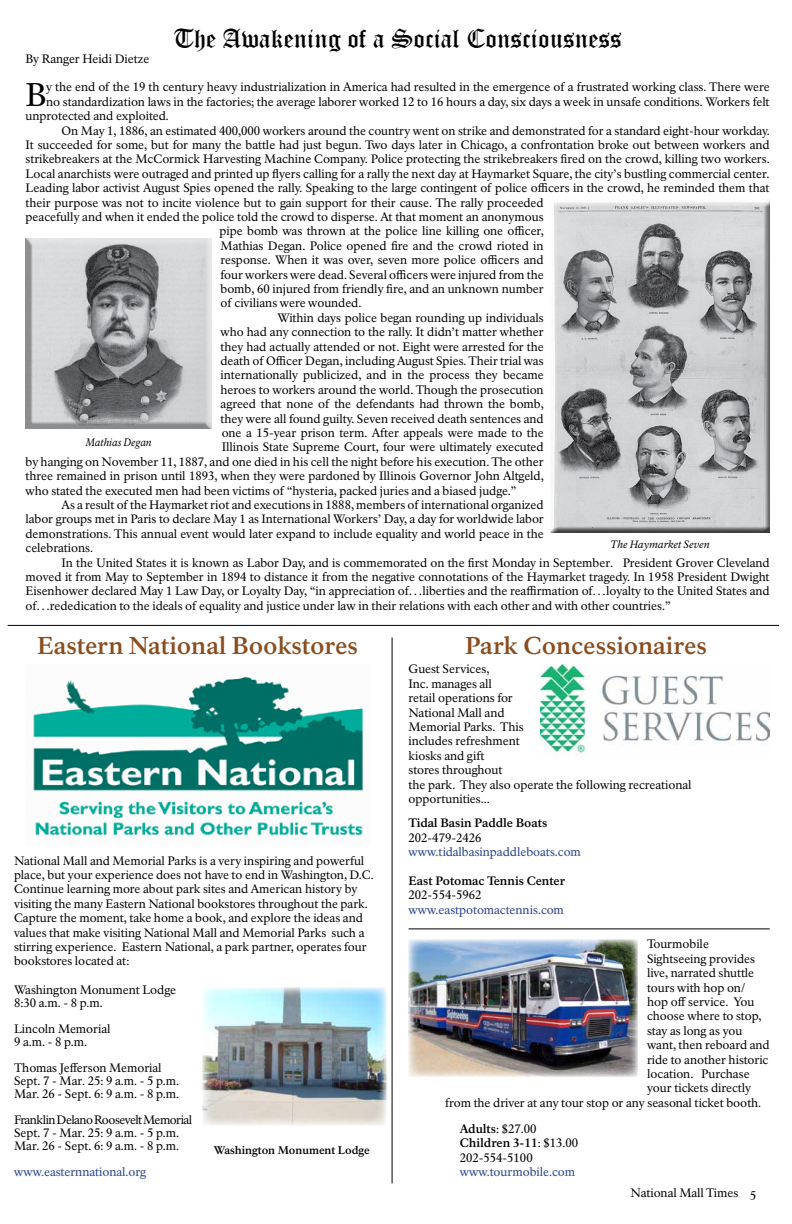
<style>
.page{position:relative;width:792px;height:1224px;background:#fff}
.page>*{position:absolute;margin:0;border:0;box-sizing:border-box;transform-origin:0 0}
.t1{font:32.3px "NPS Rawlinson OT";color:#000}
.t2{font:26px "Old English Text";color:#000}
.t3{font:700 24px "NPS Rawlinson OT";letter-spacing:-.005em;color:#8a4d1f}
.t4{font:12px/14.4px "NPS Rawlinson OT";letter-spacing:-.005em;color:#000}
.t5{font:12px "NPS Rawlinson OT";color:#25408f}
.t6{font:12px/13px "NPS Rawlinson OT";letter-spacing:-.04em;color:#000}
.t7{font:700 12px "NPS Rawlinson OT";color:#000}
.t8{font:12px "NPS Rawlinson";letter-spacing:-.005em;color:#000}
.t9{font:700 11px "NPS Rawlinson OT";letter-spacing:-.005em;color:#000}
.t10{font:italic 10.7px "NPS Rawlinson OT";color:#000;scale:.95 1}
.t11{font:italic 10.5px "NPS Rawlinson OT";color:#000}
.s1{font-weight:700}
</style>
<div class="page">
<hr style="left:8px;top:625px;width:771px;height:1px;background:#000">
<hr style="left:392px;top:637px;width:1px;height:546px;background:#000">
<img style="left:33px;top:676px;width:330px;height:160px">
<img style="left:409px;top:939px;width:229px;height:137px">
<img style="left:202px;top:988px;width:184px;height:137px">
<img style="left:541px;top:664px;width:229px;height:90px">
<hr style="left:409px;top:928px;width:361px;height:1px;background:#000">
<div style="left:25px;top:239px;width:187px;height:190px;background:#000;opacity:.35"></div>
<div style="left:550px;top:200px;width:220px;height:333px;background:#000;opacity:.75"></div>
<h2 class="t2" style="left:173px;top:22px;width:450px">The Awakening of a Social Consciousness</h2>
<p class="t4" style="left:26px;top:51px;width:125px">By Ranger Heidi Dietze</p>
<h1 class="t1" style="left:26px;top:75px;width:22px">B</h1>
<p class="t4" style="left:46px;top:80px;width:725px">y the end of the 19 th century heavy industrialization in America had resulted in the emergence of a frustrated working class. There were</p>
<p class="t4" style="left:46px;top:95px;width:725px">no standardization laws in the factories; the average laborer worked 12 to 16 hours a day, six days a week in unsafe conditions. Workers felt</p>
<p class="t4" style="left:26px;top:109px;width:145px">unprotected and exploited.</p>
<p class="t4" style="left:62px;top:123px;width:710px">On May 1, 1886, an estimated 400,000 workers around the country went on strike and demonstrated for a standard eight-hour workday.</p>
<p class="t4" style="left:26px;top:138px;width:746px">It succeeded for some, but for many the battle had just begun. Two days later in Chicago, a confrontation broke out between workers and</p>
<p class="t4" style="left:26px;top:152px;width:746px">strikebreakers at the McCormick Harvesting Machine Company. Police protecting the strikebreakers fired on the crowd, killing two workers.</p>
<p class="t4" style="left:26px;top:167px;width:746px">Local anarchists were outraged and printed up flyers calling for a rally the next day at Haymarket Square, the city’s bustling commercial center.</p>
<p class="t4" style="left:26px;top:181px;width:746px">Leading labor activist August Spies opened the rally. Speaking to the large contingent of police officers in the crowd, he reminded them that</p>
<p class="t4" style="left:26px;top:195px;width:520px">their purpose was not to incite violence but to gain support for their cause. The rally proceeded</p>
<p class="t4" style="left:26px;top:210px;width:520px">peacefully and when it ended the police told the crowd to disperse. At that moment an anonymous</p>
<p class="t4" style="left:220px;top:224px;width:326px">pipe bomb was thrown at the police line killing one officer,</p>
<p class="t4" style="left:221px;top:239px;width:325px">Mathias Degan. Police opened fire and the crowd rioted in</p>
<p class="t4" style="left:221px;top:253px;width:325px">response. When it was over, seven more police officers and</p>
<p class="t4" style="left:221px;top:267px;width:325px">four workers were dead. Several officers were injured from the</p>
<p class="t4" style="left:221px;top:282px;width:325px">bomb, 60 injured from friendly fire, and an unknown number</p>
<p class="t4" style="left:221px;top:296px;width:142px">of civilians were wounded.</p>
<p class="t4" style="left:278px;top:311px;width:268px">Within days police began rounding up individuals</p>
<p class="t4" style="left:221px;top:325px;width:325px">who had any connection to the rally. It didn’t matter whether</p>
<p class="t4" style="left:221px;top:339px;width:325px">they had actually attended or not. Eight were arrested for the</p>
<p class="t4" style="left:221px;top:354px;width:325px">death of Officer Degan, including August Spies. Their trial was</p>
<p class="t4" style="left:221px;top:368px;width:325px">internationally publicized, and in the process they became</p>
<p class="t4" style="left:221px;top:383px;width:325px">heroes to workers around the world. Though the prosecution</p>
<p class="t4" style="left:221px;top:397px;width:325px">agreed that none of the defendants had thrown the bomb,</p>
<p class="t4" style="left:221px;top:411px;width:325px">they were all found guilty. Seven received death sentences and</p>
<p class="t4" style="left:222px;top:426px;width:324px">one a 15-year prison term. After appeals were made to the</p>
<p class="t4" style="left:222px;top:440px;width:323px">Illinois State Supreme Court, four were ultimately executed</p>
<p class="t4" style="left:26px;top:455px;width:520px">by hanging on November 11, 1887, and one died in his cell the night before his execution. The other</p>
<p class="t4" style="left:26px;top:469px;width:520px">three remained in prison until 1893, when they were pardoned by Illinois Governor John Altgeld,</p>
<p class="t4" style="left:26px;top:483px;width:493px">who stated the executed men had been victims of “hysteria, packed juries and a biased judge.”</p>
<p class="t4" style="left:62px;top:498px;width:484px">As a result of the Haymarket riot and executions in 1888, members of international organized</p>
<p class="t4" style="left:26px;top:512px;width:520px">labor groups met in Paris to declare May 1 as International Workers’ Day, a day for worldwide labor</p>
<p class="t4" style="left:26px;top:527px;width:520px">demonstrations. This annual event would later expand to include equality and world peace in the</p>
<p class="t4" style="left:26px;top:541px;width:69px">celebrations.</p>
<p class="t4" style="left:62px;top:555px;width:710px">In the United States it is known as Labor Day, and is commemorated on the first Monday in September. President Grover Cleveland</p>
<p class="t4" style="left:26px;top:570px;width:746px">moved it from May to September in 1894 to distance it from the negative connotations of the Haymarket tragedy. In 1958 President Dwight</p>
<p class="t4" style="left:26px;top:584px;width:746px">Eisenhower declared May 1 Law Day, or Loyalty Day, “in appreciation of…liberties and the reaffirmation of…loyalty to the United States and</p>
<p class="t4" style="left:26px;top:599px;width:647px">of…rededication to the ideals of equality and justice under law in their relations with each other and with other countries.”</p>
<p class="t10" style="left:86px;top:436px;width:71px">Mathias Degan</p>
<p class="t11" style="left:611px;top:538px;width:101px">The Haymarket Seven</p>
<h3 class="t3" style="left:37px;top:631px;width:322px">Eastern National Bookstores</h3>
<h3 class="t3" style="left:465px;top:631px;width:243px">Park Concessionaires</h3>
<p class="t4" style="left:14px;top:853px;width:361px">National Mall and Memorial Parks is a very inspiring and powerful place, but your experience does not have to end in Washington, D.C.<br>Continue learning more about park sites and American history by visiting the many Eastern National bookstores throughout the park.<br>Capture the moment, take home a book, and explore the ideas and values that make visiting National Mall and Memorial Parks such a stirring experience. Eastern National, a park partner, operates four bookstores located at:</p>
<p class="t4" style="left:14px;top:984px;width:163px;line-height:13px">Washington Monument Lodge<br>8:30 a.m. - 8 p.m.</p>
<p class="t4" style="left:14px;top:1023px;width:98px;line-height:13px">Lincoln Memorial<br>9 a.m. - 8 p.m.</p>
<p class="t4" style="left:14px;top:1062px;width:167px;line-height:13px">Thomas Jefferson Memorial<br>Sept. 7 - Mar. 25: 9 a.m. - 5 p.m.<br>Mar. 26 - Sept. 6: 9 a.m. - 8 p.m.</p>
<p class="t6" style="left:14px;top:1114px;width:180px">Franklin Delano Roosevelt Memorial<br>Sept. 7 - Mar. 25: 9 a.m. - 5 p.m.<br>Mar. 26 - Sept. 6: 9 a.m. - 8 p.m.</p>
<p class="t5" style="left:14px;top:1165px;width:134px">www.easternnational.org</p>
<p class="t9" style="left:214px;top:1143px;width:157px">Washington Monument Lodge</p>
<p class="t4" style="left:409px;top:662px;width:284px">Guest Services,<br>Inc. manages all<br>retail operations for<br>National Mall and<br>Memorial Parks. This<br>includes refreshment<br>kiosks and gift<br>stores throughout<br>the park. They also operate the following recreational opportunities...</p>
<p class="t7" style="left:409px;top:816px;width:140px">Tidal Basin Paddle Boats</p>
<p class="t4" style="left:409px;top:831px;width:74px">202-479-2426</p>
<p class="t5" style="left:409px;top:845px;width:174px">www.tidalbasinpaddleboats.com</p>
<p class="t7" style="left:409px;top:873px;width:158px">East Potomac Tennis Center</p>
<p class="t4" style="left:409px;top:888px;width:74px">202-554-5962</p>
<p class="t5" style="left:409px;top:902px;width:157px">www.eastpotomactennis.com</p>
<p class="t4" style="left:647px;top:937px;width:63px">Tourmobile</p>
<p class="t4" style="left:647px;top:952px;width:109px">Sightseeing provides</p>
<p class="t4" style="left:647px;top:966px;width:109px">live, narrated shuttle</p>
<p class="t4" style="left:647px;top:980px;width:100px">tours with hop on/</p>
<p class="t4" style="left:647px;top:995px;width:109px">hop off service. You</p>
<p class="t4" style="left:647px;top:1009px;width:116px">choose where to stop,</p>
<p class="t4" style="left:647px;top:1024px;width:97px">stay as long as you</p>
<p class="t4" style="left:647px;top:1038px;width:124px">want, then reboard and</p>
<p class="t4" style="left:647px;top:1052px;width:123px">ride to another historic</p>
<p class="t4" style="left:647px;top:1067px;width:104px">location. Purchase</p>
<p class="t4" style="left:647px;top:1081px;width:106px">your tickets directly</p>
<p class="t4" style="left:445px;top:1096px;width:318px">from the driver at any tour stop or any seasonal ticket booth.</p>
<p class="t4" style="left:460px;top:1122px;width:120px"><span class="s1">Adults</span>: $27.00<br><span class="s1">Children 3-11</span>: $13.00<br>202-554-5100</p>
<p class="t5" style="left:460px;top:1165px;width:117px">www.tourmobile.com</p>
<p class="t8" style="left:631px;top:1186px;width:127px">National Mall Times 5</p>
</div>
